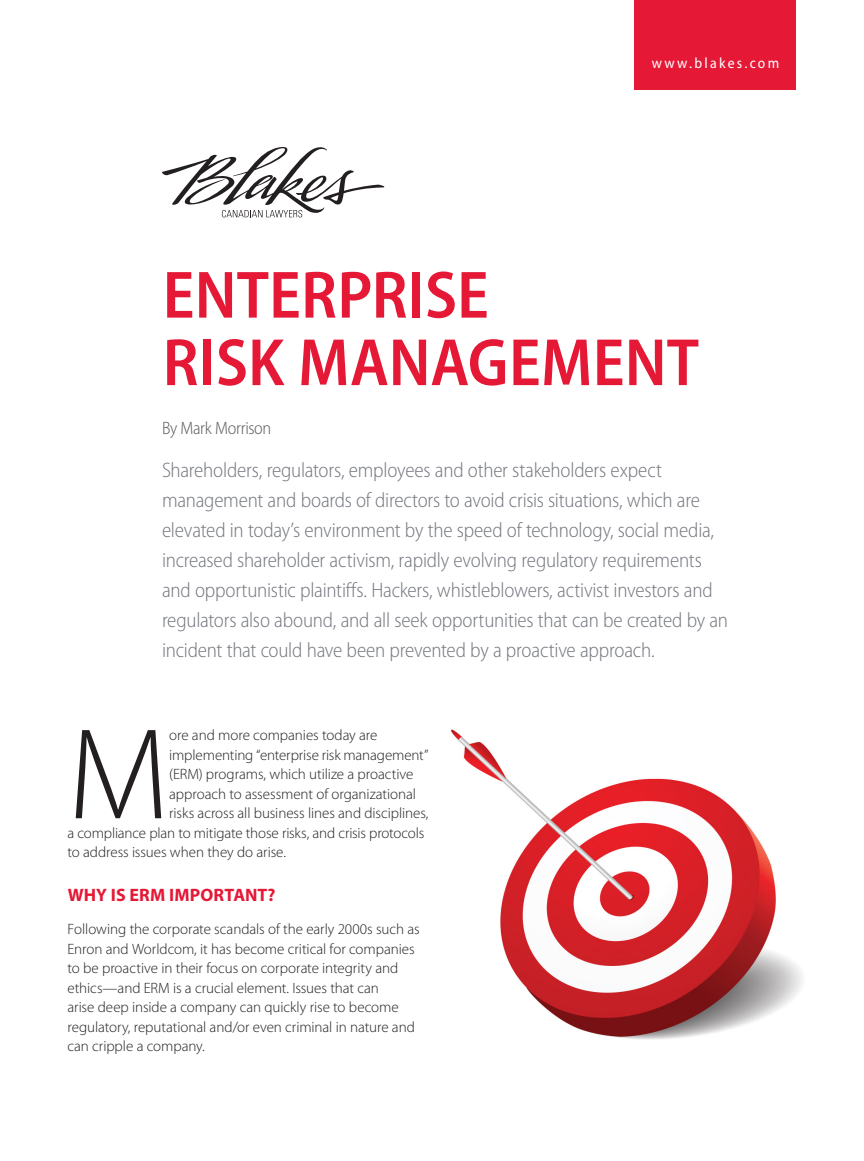
<style>
.page{position:relative;width:864px;height:1161px;background:#fff}
.page>*{position:absolute;margin:0;border:0;box-sizing:border-box;transform-origin:0 0}
.bodycopy{font:300 130.8px "Myriad Pro";color:#231f20}
.AHEAD{font:600 semi-condensed 67.5px/67.5px "Myriad Pro";color:#e51836}
.Intro{font:300 semi-condensed 21px/30px "Myriad Pro";letter-spacing:-.01em;color:#72757d}
.BHEAD{font:700 18px "Myriad Pro";letter-spacing:.005em;color:#e51836}
.Intro-2{font:300 semi-condensed 18px "Myriad Pro";letter-spacing:-.015em;color:#57585a}
.bodycopy-2{font:300 15px/19.5px "Myriad Pro";letter-spacing:-.005em;color:#231f20}
.t1{font:semi-condensed 15px "Myriad Pro";letter-spacing:.15em;color:#fff}
</style>
<div class="page">
<div style="left:634px;top:0;width:162px;height:90px;background:#e51836"></div>
<svg style="left:162px;top:147px;width:222px;height:70px"></svg>
<img style="left:451px;top:729px;width:351px;height:311px">
<p class="t1" style="left:652px;top:54px;width:129px">www.blakes.com</p>
<p class="AHEAD" style="left:163px;top:262px;width:538px">ENTERPRISE<br>RISK MANAGEMENT</p>
<p class="Intro-2" style="left:162px;top:418px;width:111px">By Mark Morrison</p>
<p class="Intro" style="left:162px;top:456px;width:568px">Shareholders, regulators, employees and other stakeholders expect management and boards of directors to avoid crisis situations, which are elevated in today’s environment by the speed of technology, social media, increased shareholder activism, rapidly evolving regulatory requirements and opportunistic plaintiffs. Hackers, whistleblowers, activist investors and regulators also abound, and all seek opportunities that can be created by an incident that could have been prevented by a proactive approach.</p>
<p class="bodycopy" style="left:68px;top:703px;width:103px">M</p>
<p class="bodycopy-2" style="left:169px;top:726px;width:210px">ore and more companies today are</p>
<p class="bodycopy-2" style="left:169px;top:745px;width:261px">implementing “enterprise risk management”</p>
<p class="bodycopy-2" style="left:169px;top:765px;width:246px">(ERM) programs, which utilize a proactive</p>
<p class="bodycopy-2" style="left:169px;top:784px;width:248px">approach to assessment of organizational</p>
<p class="bodycopy-2" style="left:169px;top:804px;width:261px">risks across all business lines and disciplines,</p>
<p class="bodycopy-2" style="left:68px;top:823px;width:358px">a compliance plan to mitigate those risks, and crisis protocols</p>
<p class="bodycopy-2" style="left:68px;top:843px;width:220px">to address issues when they do arise.</p>
<p class="BHEAD" style="left:68px;top:883px;width:209px">WHY IS ERM IMPORTANT?</p>
<p class="bodycopy-2" style="left:68px;top:920px;width:354px">Following the corporate scandals of the early 2000s such as Enron and Worldcom, it has become critical for companies to be proactive in their focus on corporate integrity and ethics—and ERM is a crucial element. Issues that can<br>arise deep inside a company can quickly rise to become regulatory, reputational and/or even criminal in nature and can cripple a company.</p>
</div>
